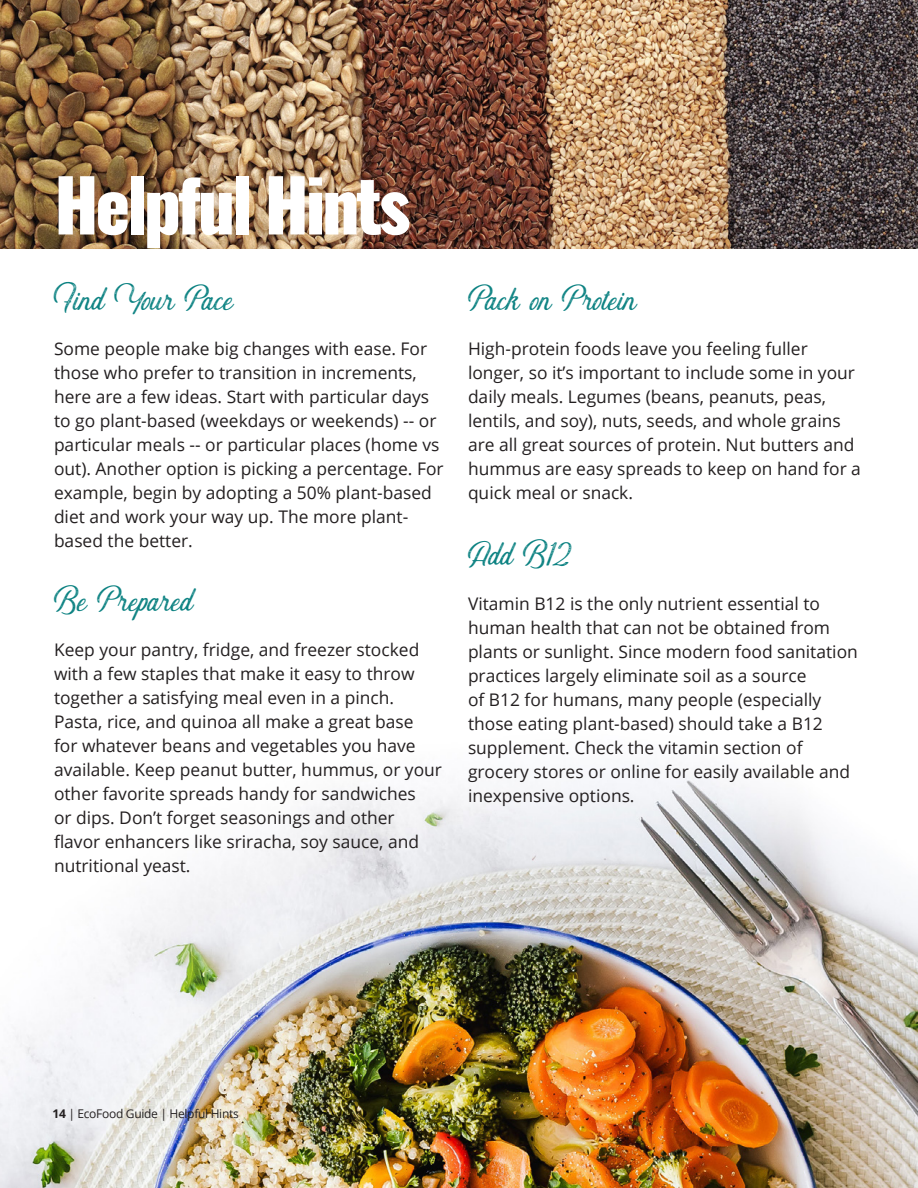
<style>
.page{position:relative;width:918px;height:1188px;background:#fff}
.page>*{position:absolute;margin:0;border:0;box-sizing:border-box;transform-origin:0 0}
.t1{font:800 72px "Oswald";letter-spacing:-.05em;color:#fff}
.t2{font:36px "Barley Script Textured";color:#0a8181}
.t3{font:17.4px/24px "Open Sans";color:#231f20}
.t4{font:12px "Open Sans";letter-spacing:-.025em;color:#231f20}
.s1{font-weight:700}
</style>
<div class="page">
<img style="left:0;top:773px;width:918px;height:415px">
<img style="left:0;top:0;width:918px;height:248px">
<p class="t1" style="left:54px;top:155px;width:358px">Helpful Hints</p>
<p class="t2" style="left:54px;top:274px;width:180px">Find Your Pace</p>
<p class="t3" style="left:54px;top:336px;width:391px">Some people make big changes with ease. For those who prefer to transition in increments, here are a few ideas. Start with particular days to go plant-based (weekdays or weekends) -- or particular meals -- or particular places (home vs out). Another option is picking a percentage. For example, begin by adopting a 50% plant-based diet and work your way up. The more plant&shy;based the better.</p>
<p class="t2" style="left:54px;top:576px;width:140px">Be Prepared</p>
<p class="t3" style="left:54px;top:637px;width:390px">Keep your pantry, fridge, and freezer stocked with a few staples that make it easy to throw together a satisfying meal even in a pinch.<br>Pasta, rice, and quinoa all make a great base<br>for whatever beans and vegetables you have available. Keep peanut butter, hummus, or your other favorite spreads handy for sandwiches<br>or dips. Don’t forget seasonings and other flavor enhancers like sriracha, soy sauce, and nutritional yeast.</p>
<p class="t2" style="left:468px;top:274px;width:169px">Pack on Protein</p>
<p class="t3" style="left:468px;top:336px;width:394px">High-protein foods leave you feeling fuller longer, so it’s important to include some in your daily meals. Legumes (beans, peanuts, peas, lentils, and soy), nuts, seeds, and whole grains are all great sources of protein. Nut butters and hummus are easy spreads to keep on hand for a quick meal or snack.</p>
<p class="t2" style="left:468px;top:529px;width:106px">Add B12</p>
<p class="t3" style="left:468px;top:591px;width:391px">Vitamin B12 is the only nutrient essential to human health that can not be obtained from plants or sunlight. Since modern food sanitation practices largely eliminate soil as a source<br>of B12 for humans, many people (especially those eating plant-based) should take a B12 supplement. Check the vitamin section of grocery stores or online for easily available and inexpensive options.</p>
<p class="t4" style="left:52px;top:1105px;width:188px"><span class="s1">14</span> | EcoFood Guide | Helpful Hints</p>
</div>
